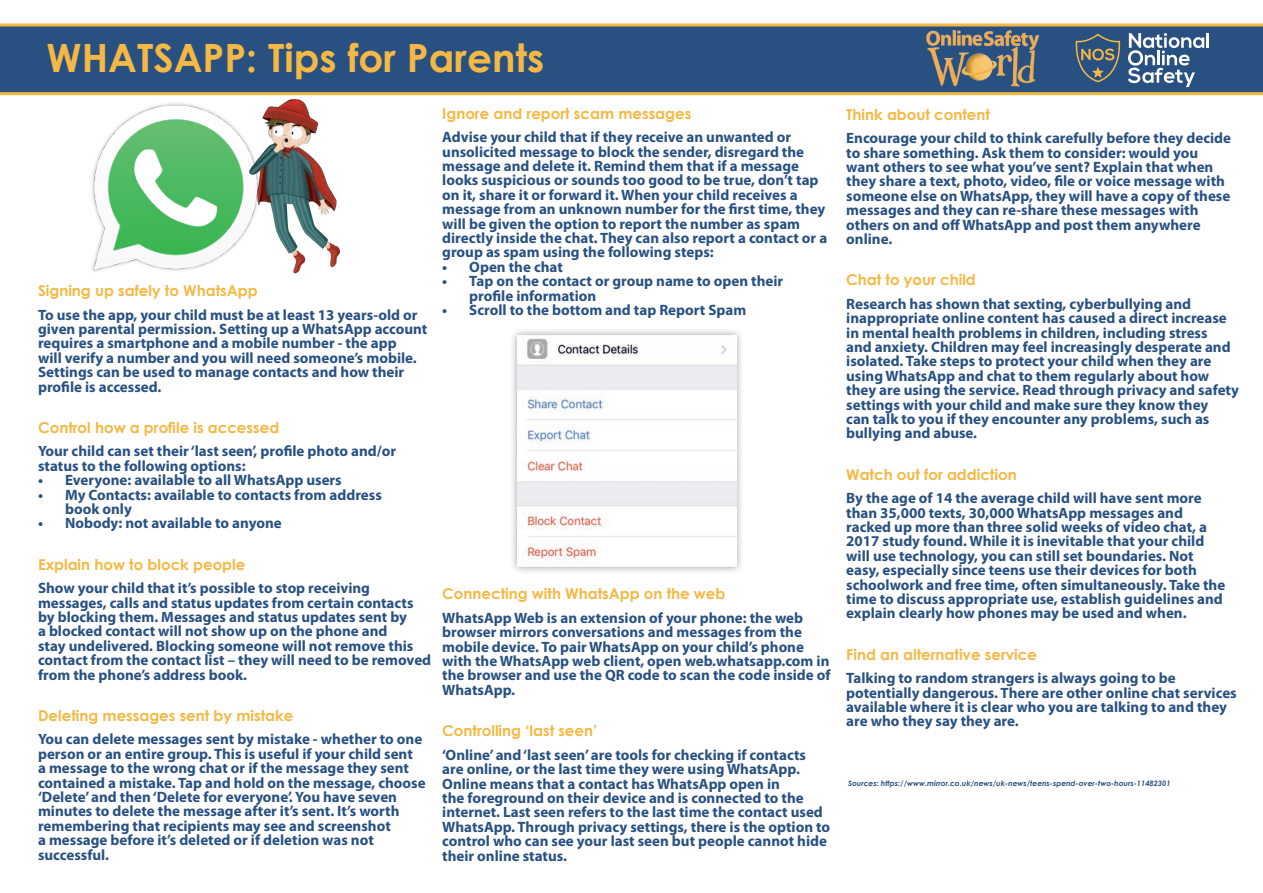
<style>
.page{position:relative;width:1263px;height:893px;background:#fff}
.page>*{position:absolute;margin:0;border:0;box-sizing:border-box;transform-origin:0 0}
.t1{font:700 39px "Century Gothic";color:#f5b844}
.t2{font:700 15px/14.4px "Myriad Pro";color:#285182}
.t3{font:700 15px "Century Gothic";color:#f5b844}
.t4{font:italic 700 7.5px "Century Gothic";color:#285182}
</style>
<div class="page">
<img style="left:92px;top:103px;width:150px;height:169px">
<svg style="left:0;top:23px;width:1263px;height:72px;background:#3d5c7d"></svg>
<hr style="left:1206px;top:33px;width:3px;height:15px;background:#fff">
<svg style="left:1128px;top:33px;width:76px;height:54px"></svg>
<svg style="left:1075px;top:33px;width:46px;height:58px;background:#4a6277"></svg>
<img style="left:242px;top:95px;width:111px;height:179px">
<img style="left:923px;top:29px;width:118px;height:58px">
<div style="left:509px;top:327px;width:235px;height:248px;background:#231f20;opacity:.45"></div>
<img style="left:518px;top:335px;width:218px;height:232px">
<h1 class="t1" style="left:47px;top:28px;width:499px">WHATSAPP: Tips for Parents</h1>
<p class="t3" style="left:38px;top:279px;width:221px">Signing up safely to WhatsApp</p>
<p class="t2" style="left:38px;top:307px;width:391px">To use the app, your child must be at least 13 years-old or given parental permission. Setting up a WhatsApp account requires a smartphone and a mobile number - the app<br>will verify a number and you will need someone’s mobile.<br>Settings can be used to manage contacts and how their profile is accessed.</p>
<p class="t3" style="left:38px;top:416px;width:243px">Control how a profile is accessed</p>
<p class="t2" style="left:38px;top:444px;width:360px">Your child can set their ‘last seen’, profile photo and/or status to the following options:</p>
<p class="t2" style="left:38px;top:473px;width:305px">• Everyone: available to all WhatsApp users</p>
<p class="t2" style="left:65px;top:487px;width:318px;text-indent:-27px">• My Contacts: available to contacts from address book only</p>
<p class="t2" style="left:38px;top:516px;width:245px">• Nobody: not available to anyone</p>
<p class="t3" style="left:38px;top:553px;width:209px">Explain how to block people</p>
<p class="t2" style="left:38px;top:581px;width:395px">Show your child that it’s possible to stop receiving messages, calls and status updates from certain contacts by blocking them. Messages and status updates sent by<br>a blocked contact will not show up on the phone and<br>stay undelivered. Blocking someone will not remove this contact from the contact list – they will need to be removed from the phone’s address book.</p>
<p class="t3" style="left:38px;top:704px;width:257px">Deleting messages sent by mistake</p>
<p class="t2" style="left:38px;top:732px;width:389px">You can delete messages sent by mistake - whether to one person or an entire group. This is useful if your child sent<br>a message to the wrong chat or if the message they sent contained a mistake. Tap and hold on the message, choose ‘Delete’ and then ‘Delete for everyone’. You have seven minutes to delete the message after it’s sent. It’s worth remembering that recipients may see and screenshot<br>a message before it’s deleted or if deletion was not successful.</p>
<p class="t3" style="left:442px;top:102px;width:250px">Ignore and report scam messages</p>
<p class="t2" style="left:442px;top:130px;width:386px">Advise your child that if they receive an unwanted or unsolicited message to block the sender, disregard the message and delete it. Remind them that if a message looks suspicious or sounds too good to be true, don’t tap on it, share it or forward it. When your child receives a message from an unknown number for the first time, they will be given the option to report the number as spam directly inside the chat. They can also report a contact or a group as spam using the following steps:</p>
<p class="t2" style="left:442px;top:260px;width:122px">• Open the chat</p>
<p class="t2" style="left:469px;top:274px;width:315px;text-indent:-27px">• Tap on the contact or group name to open their profile information</p>
<p class="t2" style="left:442px;top:303px;width:305px">• Scroll to the bottom and tap Report Spam</p>
<p class="t3" style="left:442px;top:583px;width:285px">Connecting with WhatsApp on the web</p>
<p class="t2" style="left:442px;top:611px;width:390px">WhatsApp Web is an extension of your phone: the web browser mirrors conversations and messages from the mobile device. To pair WhatsApp on your child’s phone with the WhatsApp web client, open web.whatsapp.com in the browser and use the QR code to scan the code inside of WhatsApp.</p>
<p class="t3" style="left:442px;top:719px;width:157px">Controlling ‘last seen’</p>
<p class="t2" style="left:442px;top:748px;width:389px">‘Online’ and ‘last seen’ are tools for checking if contacts are online, or the last time they were using WhatsApp.<br>Online means that a contact has WhatsApp open in<br>the foreground on their device and is connected to the internet. Last seen refers to the last time the contact used WhatsApp. Through privacy settings, there is the option to control who can see your last seen but people cannot hide their online status.</p>
<p class="t3" style="left:846px;top:103px;width:145px">Think about content</p>
<p class="t2" style="left:846px;top:131px;width:386px">Encourage your child to think carefully before they decide to share something. Ask them to consider: would you want others to see what you’ve sent? Explain that when they share a text, photo, video, file or voice message with someone else on WhatsApp, they will have a copy of these messages and they can re-share these messages with others on and off WhatsApp and post them anywhere online.</p>
<p class="t3" style="left:846px;top:268px;width:131px">Chat to your child</p>
<p class="t2" style="left:846px;top:297px;width:394px">Research has shown that sexting, cyberbullying and inappropriate online content has caused a direct increase in mental health problems in children, including stress<br>and anxiety. Children may feel increasingly desperate and isolated. Take steps to protect your child when they are using WhatsApp and chat to them regularly about how they are using the service. Read through privacy and safety settings with your child and make sure they know they<br>can talk to you if they encounter any problems, such as bullying and abuse.</p>
<p class="t3" style="left:846px;top:463px;width:172px">Watch out for addiction</p>
<p class="t2" style="left:846px;top:491px;width:380px">By the age of 14 the average child will have sent more than 35,000 texts, 30,000 WhatsApp messages and racked up more than three solid weeks of video chat, a 2017 study found. While it is inevitable that your child will use technology, you can still set boundaries. Not easy, especially since teens use their devices for both schoolwork and free time, often simultaneously. Take the time to discuss appropriate use, establish guidelines and explain clearly how phones may be used and when.</p>
<p class="t3" style="left:846px;top:643px;width:192px">Find an alternative service</p>
<p class="t2" style="left:846px;top:671px;width:392px">Talking to random strangers is always going to be potentially dangerous. There are other online chat services available where it is clear who you are talking to and they are who they say they are.</p>
<p class="t4" style="left:848px;top:777px;width:324px">Sources: https://www.mirror.co.uk/news/uk-news/teens-spend-over-two-hours-11482301</p>
</div>
